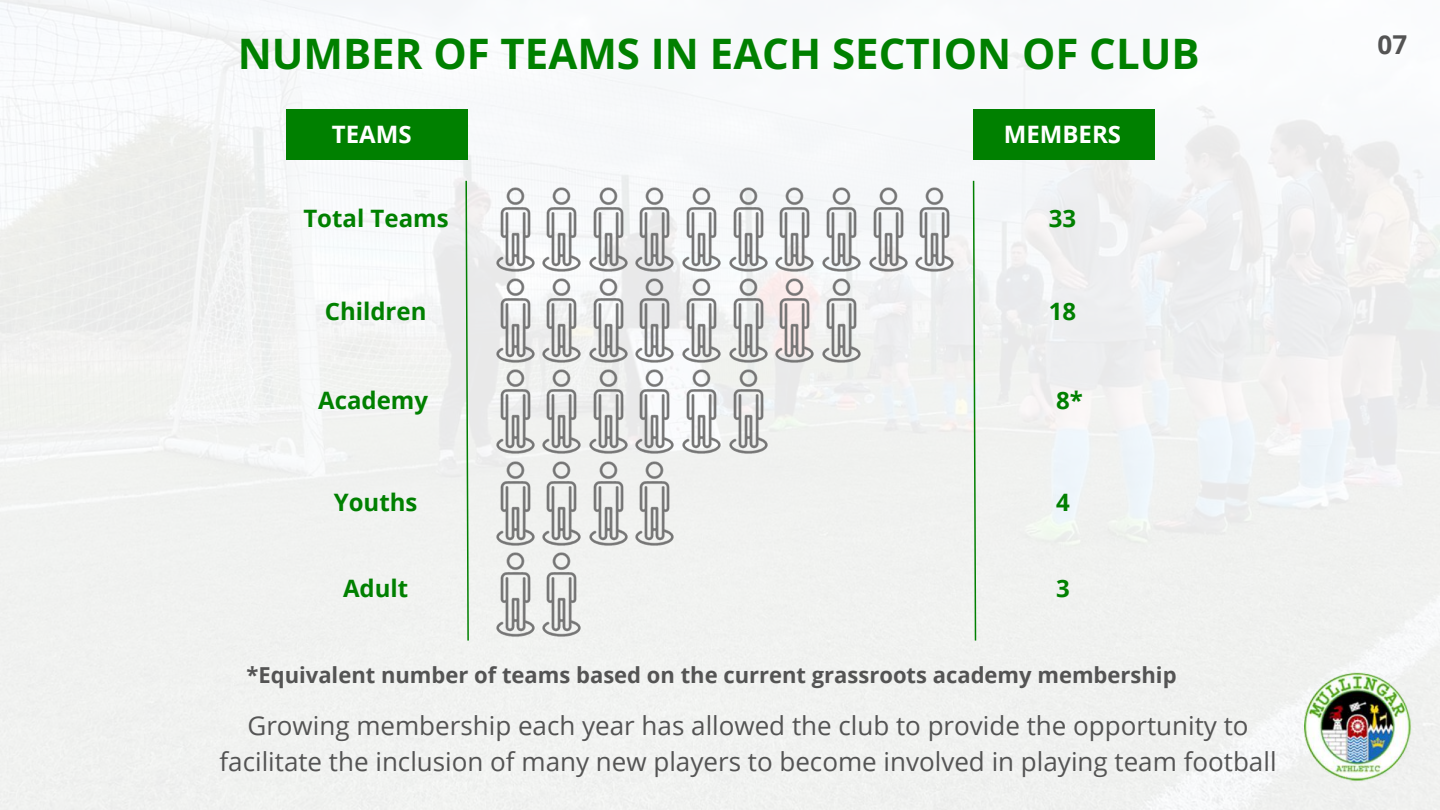
<style>
.page{position:relative;width:1440px;height:810px;background:#f1f2f1}
.page>*{position:absolute;margin:0;border:0;box-sizing:border-box;transform-origin:0 0}
.t1{font:700 42px "Open Sans";color:#008000}
.t2{font:26px/36px "Open Sans";color:#545454;text-align:center}
.t3{font:700 26px "Open Sans";color:#545454}
.t4{font:700 24px "Open Sans";color:#008000}
.t5{font:700 24px "Open Sans";color:#fff}
.t6{font:700 22px "Open Sans";color:#545454}
</style>
<div class="page">
<img style="left:1304px;top:672px;width:107px;height:109px">
<svg style="left:972px;top:180px;width:5px;height:461px"></svg>
<svg style="left:465px;top:180px;width:4px;height:461px"></svg>
<img style="left:495px;top:186px;width:40px;height:87px">
<img style="left:542px;top:186px;width:40px;height:87px">
<img style="left:588px;top:186px;width:40px;height:87px">
<img style="left:635px;top:186px;width:40px;height:86px">
<img style="left:681px;top:186px;width:41px;height:87px">
<img style="left:728px;top:187px;width:40px;height:86px">
<img style="left:775px;top:187px;width:40px;height:86px">
<img style="left:821px;top:187px;width:41px;height:86px">
<img style="left:868px;top:187px;width:41px;height:86px">
<img style="left:915px;top:187px;width:39px;height:86px">
<div style="left:973px;top:110px;width:181px;height:50px;background:#008000"></div>
<div style="left:286px;top:110px;width:181px;height:50px;background:#008000"></div>
<img style="left:496px;top:277px;width:39px;height:86px">
<img style="left:542px;top:277px;width:40px;height:86px">
<img style="left:588px;top:277px;width:40px;height:86px">
<img style="left:635px;top:278px;width:40px;height:86px">
<img style="left:681px;top:277px;width:41px;height:87px">
<img style="left:728px;top:277px;width:40px;height:86px">
<img style="left:775px;top:277px;width:40px;height:86px">
<img style="left:821px;top:277px;width:41px;height:86px">
<img style="left:496px;top:369px;width:39px;height:85px">
<img style="left:542px;top:369px;width:39px;height:85px">
<img style="left:589px;top:369px;width:39px;height:85px">
<img style="left:635px;top:368px;width:40px;height:86px">
<img style="left:681px;top:368px;width:40px;height:86px">
<img style="left:728px;top:369px;width:40px;height:85px">
<img style="left:496px;top:461px;width:39px;height:85px">
<img style="left:542px;top:461px;width:39px;height:85px">
<img style="left:589px;top:461px;width:39px;height:85px">
<img style="left:635px;top:461px;width:39px;height:85px">
<img style="left:496px;top:552px;width:39px;height:85px">
<img style="left:542px;top:552px;width:39px;height:85px">
<h1 class="t1" style="left:238px;top:24px;width:963px">NUMBER OF TEAMS IN EACH SECTION OF CLUB</h1>
<p class="t5" style="left:332px;top:118px;width:81px">TEAMS</p>
<p class="t5" style="left:1004px;top:118px;width:119px">MEMBERS</p>
<p class="t4" style="left:303px;top:202px;width:147px">Total Teams</p>
<p class="t4" style="left:1049px;top:202px;width:29px">33</p>
<p class="t4" style="left:325px;top:295px;width:103px">Children</p>
<p class="t4" style="left:1049px;top:295px;width:29px">18</p>
<p class="t4" style="left:318px;top:384px;width:111px">Academy</p>
<p class="t4" style="left:1056px;top:384px;width:28px">8*</p>
<p class="t4" style="left:334px;top:485px;width:85px">Youths</p>
<p class="t4" style="left:1056px;top:485px;width:15px">4</p>
<p class="t4" style="left:343px;top:571px;width:67px">Adult</p>
<p class="t4" style="left:1056px;top:571px;width:15px">3</p>
<p class="t6" style="left:246px;top:660px;width:932px">*Equivalent number of teams based on the current grassroots academy membership</p>
<p class="t2" style="left:219px;top:707px;width:1059px">Growing membership each year has allowed the club to provide the opportunity to facilitate the inclusion of many new players to become involved in playing team football</p>
<p class="t3" style="left:1378px;top:27px;width:31px">07</p>
</div>
